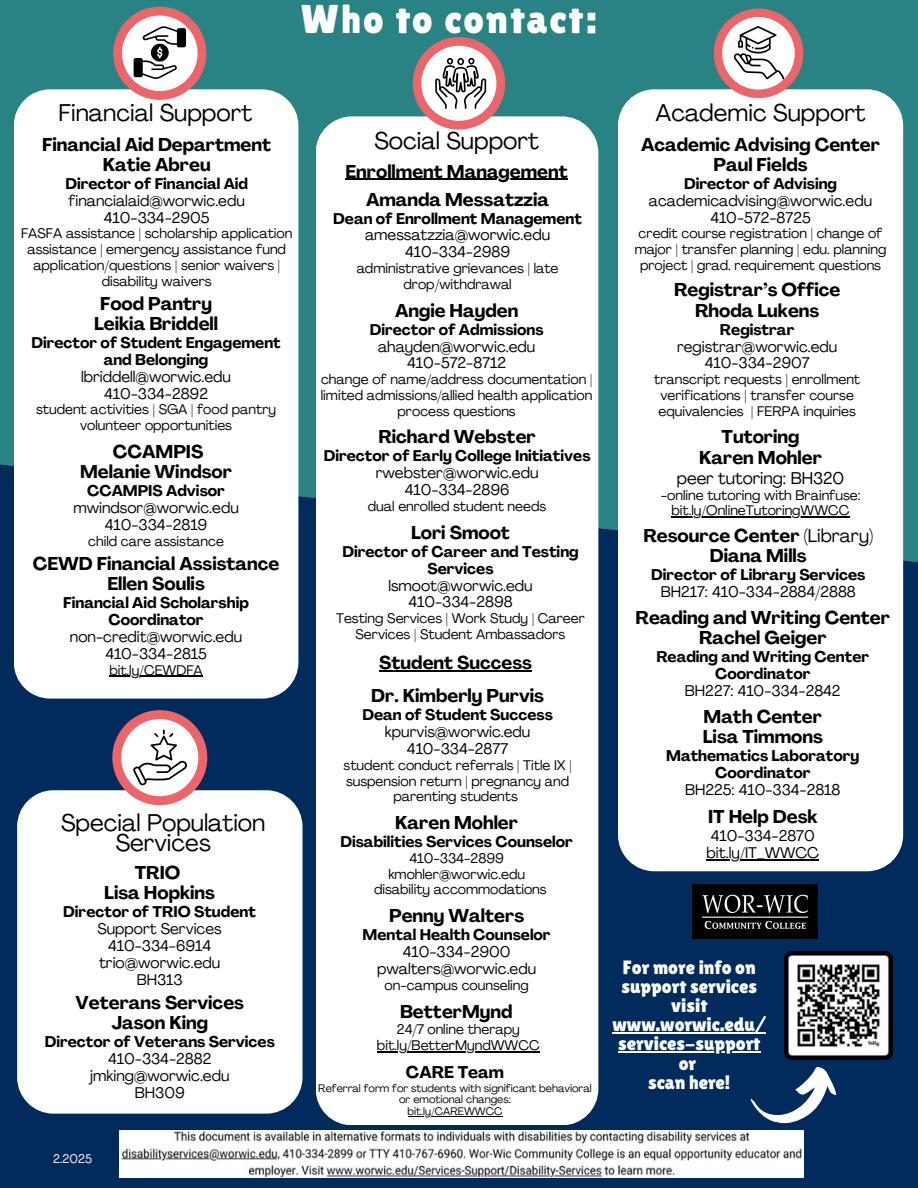
<style>
.page{position:relative;width:918px;height:1188px;background:#fff}
.page>*{position:absolute;margin:0;border:0;box-sizing:border-box;transform-origin:0 0}
.t1{font:40.2px "Lilita One";letter-spacing:.05em;color:#fff}
.t2{font:23.85px/20.2px "Agrandir";color:#000;text-align:center}
.t3{font:19.2px/19.2px "Lilita One";color:#fff;text-align:center}
.t4{font:700 18.3px/20.2px "Agrandir";color:#000;text-align:center}
.t5{font:16.8px "Agrandir";color:#000}
.t6{font:700 16.8px "Agrandir";color:#000}
.t7{font:15.3px/16.8px "Agrandir";color:#000;text-align:center}
.t8{font:700 15.3px/16.8px "Agrandir";color:#000;text-align:center}
.t9{font:13.8px/15.8px "Agrandir";color:#000;text-align:center}
.t10{font:12.3px "Agrandir";color:#fcfdfb}
.t11{font:10.8px/11.7px "Agrandir";color:#000;text-align:center}
.s1{font-weight:700}
.s2{font-weight:400}
</style>
<div class="page">
<div style="left:0;top:0;width:918px;height:416px;background:#298284"></div>
<div style="left:0;top:416px;width:918px;height:772px;background:#002b5c"></div>
<div style="left:618px;top:89px;width:285px;height:782px;background:#fff;border-radius:36px"></div>
<div style="left:714px;top:8px;width:89px;height:90px;background:#ec6669;border-radius:50%"></div>
<div style="left:722px;top:17px;width:73px;height:73px;background:#fff;border-radius:50%"></div>
<svg style="left:734px;top:26px;width:50px;height:53px"></svg>
<img style="left:693px;top:884px;width:125px;height:54px">
<div style="left:316px;top:116px;width:282px;height:1009px;background:#fff;border-radius:36px"></div>
<div style="left:413px;top:37px;width:92px;height:93px;background:#ec6669;border-radius:50%"></div>
<div style="left:421px;top:46px;width:75px;height:75px;background:#fff;border-radius:50%"></div>
<svg style="left:435px;top:58px;width:51px;height:51px"></svg>
<img style="left:785px;top:952px;width:108px;height:108px">
<div style="left:17px;top:790px;width:286px;height:324px;background:#fff;border-radius:36px"></div>
<div style="left:112px;top:710px;width:95px;height:95px;background:#ec6669;border-radius:50%"></div>
<div style="left:121px;top:719px;width:77px;height:77px;background:#fff;border-radius:50%"></div>
<svg style="left:133px;top:730px;width:54px;height:55px"></svg>
<div style="left:14px;top:89px;width:284px;height:610px;background:#fff;border-radius:36px"></div>
<div style="left:113px;top:7px;width:93px;height:93px;background:#ec6669;border-radius:50%"></div>
<div style="left:122px;top:16px;width:76px;height:75px;background:#fff;border-radius:50%"></div>
<svg style="left:134px;top:26px;width:52px;height:53px"></svg>
<img style="left:119px;top:1131px;width:684px;height:46px">
<svg style="left:747px;top:1057px;width:94px;height:74px"></svg>
<hr style="left:379px;top:670px;width:153px;height:1px;background:#000">
<hr style="left:346px;top:179px;width:222px;height:1px;background:#000">
<hr style="left:408px;top:1116px;width:94px;height:1px;background:#000">
<hr style="left:377px;top:1051px;width:163px;height:1px;background:#000">
<hr style="left:612px;top:1032px;width:154px;height:2px;background:#fff">
<hr style="left:618px;top:1052px;width:142px;height:1px;background:#fff">
<hr style="left:109px;top:676px;width:94px;height:1px;background:#000">
<hr style="left:672px;top:517px;width:178px;height:1px;background:#000">
<hr style="left:707px;top:859px;width:112px;height:1px;background:#000">
<h2 class="t1" style="left:301px;top:-4px;width:297px">Who to contact:</h2>
<h3 class="t2" style="left:59px;top:105px;width:195px">Financial Support</h3>
<h5 class="t4" style="left:42px;top:136px;width:230px">Financial Aid Department<br>Katie Abreu</h5>
<h5 class="t7" style="left:65px;top:177px;width:184px"><span class="s1">Director of Financial Aid </span>financialaid@worwic.edu<br>410-334-2905</h5>
<h5 class="t9" style="left:21px;top:227px;width:273px">FASFA assistance | scholarship application assistance | emergency assistance fund application/questions | senior waivers | disability waivers</h5>
<h5 class="t4" style="left:94px;top:295px;width:125px">Food Pantry<br>Leikia Briddell</h5>
<h5 class="t8" style="left:31px;top:336px;width:251px">Director of Student Engagement and Belonging <span class="s2">lbriddell@worwic.edu<br>410-334-2892</span></h5>
<h5 class="t9" style="left:36px;top:403px;width:242px">student activities | SGA | food pantry volunteer opportunities</h5>
<h5 class="t4" style="left:80px;top:443px;width:153px">CCAMPIS<br>Melanie Windsor</h5>
<h5 class="t7" style="left:73px;top:484px;width:167px"><span class="s1">CCAMPIS Advisor </span>mwindsor@worwic.edu<br>410-334-2819</h5>
<h5 class="t9" style="left:88px;top:534px;width:137px">child care assistance</h5>
<p class="t4" style="left:33px;top:555px;width:248px">CEWD Financial Assistance<br>Ellen Soulis</p>
<p class="t8" style="left:63px;top:596px;width:187px">Financial Aid Scholarship<br>Coordinator <span class="s2">non-credit@worwic.edu<br>410-334-2815</span></p>
<p class="t9" style="left:109px;top:663px;width:95px">bit.ly/CEWDFA</p>
<h3 class="t2" style="left:61px;top:815px;width:206px">Special Population<br>Services</h3>
<h5 class="t4" style="left:104px;top:864px;width:112px">TRIO<br>Lisa Hopkins</h5>
<h5 class="t7" style="left:63px;top:905px;width:194px"><span class="s1">Director of TRIO Student<br></span>Support Services<br>410-334-6914 trio@worwic.edu<br>BH313</h5>
<h5 class="t4" style="left:76px;top:994px;width:170px">Veterans Services<br>Jason King</h5>
<h5 class="t7" style="left:45px;top:1035px;width:232px"><span class="s1">Director of Veterans Services<br></span>410-334-2882 jmking@worwic.edu<br>BH309</h5>
<h5 class="t10" style="left:53px;top:1154px;width:40px">2.2025</h5>
<h1 class="t2" style="left:374px;top:133px;width:166px">Social Support</h1>
<h5 class="t4" style="left:346px;top:163px;width:224px">Enrollment Management</h5>
<h2 class="t4" style="left:366px;top:191px;width:185px">Amanda Messatzzia</h2>
<h2 class="t7" style="left:333px;top:211px;width:250px"><span class="s1">Dean of Enrollment Management </span>amessatzzia@worwic.edu<br>410-334-2989</h2>
<h2 class="t9" style="left:357px;top:262px;width:203px">administrative grievances | late drop/withdrawal</h2>
<h5 class="t4" style="left:395px;top:302px;width:125px">Angie Hayden</h5>
<h5 class="t7" style="left:370px;top:322px;width:176px"><span class="s1">Director of Admissions </span>ahayden@worwic.edu<br>410-572-8712</h5>
<h5 class="t9" style="left:321px;top:373px;width:273px">change of name/address documentation | limited admissions/allied health application process questions</h5>
<h5 class="t4" style="left:378px;top:429px;width:159px">Richard Webster</h5>
<h5 class="t8" style="left:324px;top:449px;width:268px">Director of Early College Initiatives <span class="s2">rwebster@worwic.edu<br>410-334-2896</span></h5>
<h5 class="t9" style="left:368px;top:500px;width:180px">dual enrolled student needs</h5>
<p class="t4" style="left:411px;top:524px;width:101px">Lori Smoot</p>
<p class="t8" style="left:342px;top:545px;width:238px">Director of Career and Testing<br>Services<br><span class="s2">lsmoot@worwic.edu<br>410-334-2898</span></p>
<p class="t9" style="left:336px;top:612px;width:250px">Testing Services | Work Study | Career<br>Services | Student Ambassadors</p>
<h5 class="t4" style="left:379px;top:654px;width:154px">Student Success</h5>
<h5 class="t4" style="left:371px;top:688px;width:174px">Dr. Kimberly Purvis</h5>
<h5 class="t7" style="left:362px;top:708px;width:192px"><span class="s1">Dean of Student Success </span>kpurvis@worwic.edu<br>410-334-2877</h5>
<h5 class="t9" style="left:344px;top:759px;width:230px">student conduct referrals | Title IX | suspension return | pregnancy and parenting students</h5>
<p class="t4" style="left:395px;top:815px;width:124px">Karen Mohler</p>
<p class="t8" style="left:340px;top:835px;width:234px">Disabilities Services Counselor</p>
<p class="t9" style="left:374px;top:852px;width:174px">410-334-2899 kmohler@worwic.edu disability accommodations</p>
<p class="t4" style="left:389px;top:908px;width:136px">Penny Walters</p>
<p class="t7" style="left:363px;top:928px;width:190px"><span class="s1">Mental Health Counselor<br></span>410-334-2900 pwalters@worwic.edu</p>
<p class="t9" style="left:385px;top:978px;width:146px">on-campus counseling</p>
<h5 class="t4" style="left:400px;top:1003px;width:114px">BetterMynd</h5>
<h5 class="t9" style="left:397px;top:1023px;width:124px">24/7 online therapy</h5>
<h5 class="t9" style="left:377px;top:1039px;width:164px">bit.ly/BetterMyndWWCC</h5>
<h2 class="t6" style="left:406px;top:1065px;width:100px">CARE Team</h2>
<h5 class="t11" style="left:318px;top:1083px;width:275px">Referral form for students with significant behavioral or emotional changes:</h5>
<h5 class="t11" style="left:408px;top:1106px;width:96px">bit.ly/CAREWWCC</h5>
<p class="t2" style="left:655px;top:105px;width:212px">Academic Support</p>
<h5 class="t4" style="left:641px;top:136px;width:241px">Academic Advising Center<br>Paul Fields</h5>
<h5 class="t7" style="left:649px;top:177px;width:225px"><span class="s1">Director of Advising </span>academicadvising@worwic.edu<br>410-572-8725</h5>
<h5 class="t9" style="left:635px;top:227px;width:253px">credit course registration | change of major | transfer planning | edu. planning project | grad. requirement questions</h5>
<p class="t4" style="left:674px;top:282px;width:168px">Registrar’s Office<br>Rhoda Lukens</p>
<p class="t7" style="left:677px;top:322px;width:162px"><span class="s1">Registrar </span>registrar@worwic.edu<br>410-334-2907</p>
<p class="t9" style="left:654px;top:373px;width:207px">transcript requests | enrollment verifications | transfer course equivalencies | FERPA inquiries</p>
<h5 class="t4" style="left:699px;top:429px;width:124px">Tutoring<br>Karen Mohler</h5>
<h5 class="t5" style="left:677px;top:471px;width:169px">peer tutoring: BH320</h5>
<h5 class="t9" style="left:661px;top:488px;width:201px">-online tutoring with Brainfuse:</h5>
<h5 class="t9" style="left:672px;top:504px;width:180px">bit.ly/OnlineTutoringWWCC</h5>
<h2 class="t4" style="left:643px;top:527px;width:231px">Resource Center (<span class="s2">Library</span>)<br>Diana Mills</h2>
<h2 class="t8" style="left:651px;top:568px;width:216px">Director of Library Services<br><span class="s2">BH217: 410-334-2884/2888</span></h2>
<p class="t4" style="left:636px;top:609px;width:256px">Reading and Writing Center<br>Rachel Geiger</p>
<p class="t8" style="left:656px;top:650px;width:214px">Reading and Writing Center<br>Coordinator<br><span class="s2">BH227: 410-334-2842</span></p>
<p class="t4" style="left:703px;top:708px;width:122px;text-align:left">Math Center<br>Lisa Timmons</p>
<p class="t8" style="left:666px;top:749px;width:195px">Mathematics Laboratory<br>Coordinator<br><span class="s2">BH225: 410-334-2818</span></p>
<h4 class="t4" style="left:708px;top:808px;width:111px">IT Help Desk</h4>
<h4 class="t7" style="left:711px;top:829px;width:106px">410-334-2870</h4>
<p class="t7" style="left:707px;top:846px;width:114px">bit.ly/IT_WWCC</p>
<h5 class="t3" style="left:612px;top:958px;width:155px">For more info on support services visit www.worwic.edu/</h5>
<h5 class="t3" style="left:618px;top:1034px;width:144px">services-support or<br>scan here!</h5>
</div>
